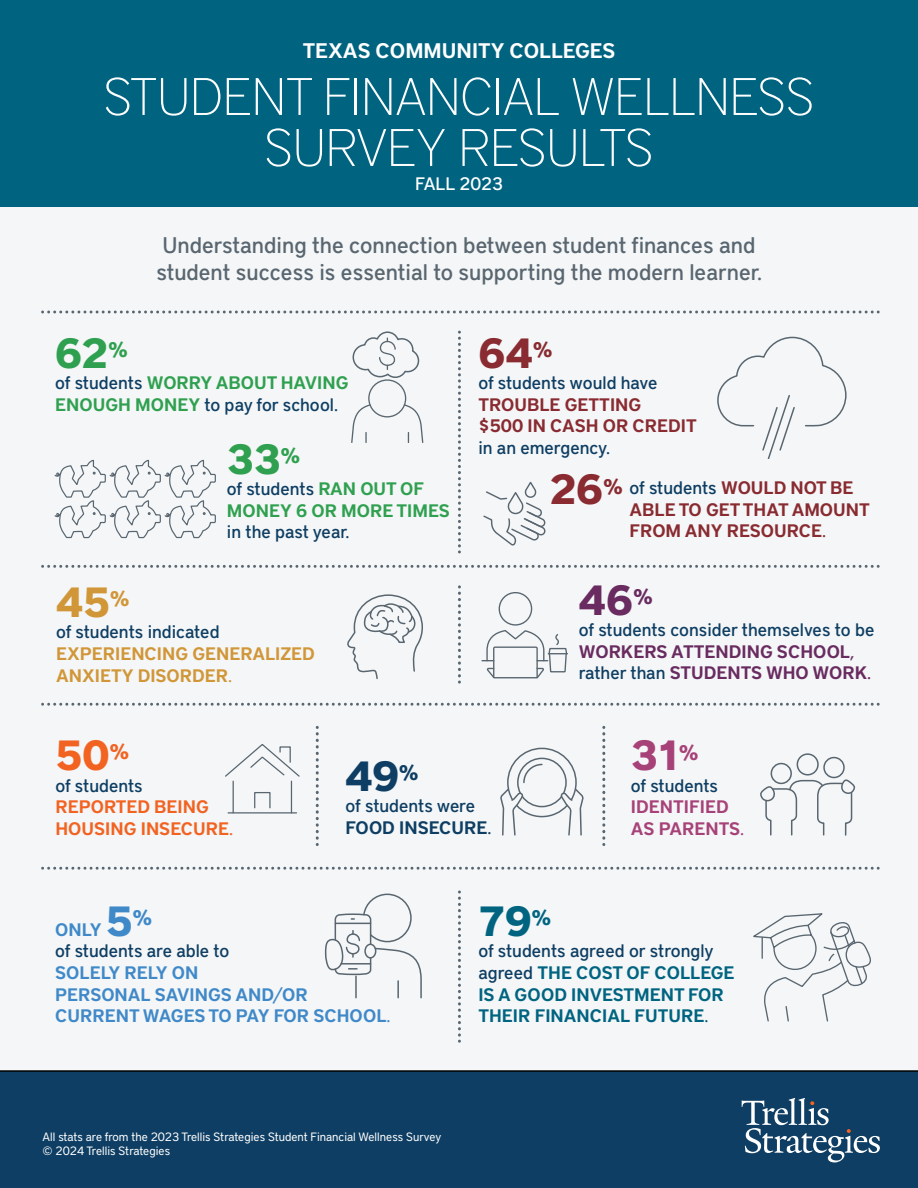
<style>
.page{position:relative;width:918px;height:1188px;background:#f4f6f7}
.page>*{position:absolute;margin:0;border:0;box-sizing:border-box;transform-origin:0 0}
.t1{font:100 52.5px "District Pro";color:#fff}
.t2{font:700 42px "District Pro";color:#892b31}
.t3{font:700 42px "District Pro";color:#2fa04f}
.t4{font:700 42px "District Pro";color:#f26322}
.t5{font:700 42px "District Pro";color:#0e3e63}
.t6{font:700 42px "District Pro";color:#d19637}
.t7{font:700 42px "District Pro";color:#a74278}
.t8{font:700 42px "District Pro";color:#006481}
.t9{font:700 42px "District Pro";color:#692b60}
.t10{font:700 42px "District Pro";color:#4089c9}
.t11{font:500 22.5px "District Pro";color:#596670}
.t12{font:600 21px "District Pro";color:#fff}
.t13{font:500 18px/21.6px "District Pro";color:#0e3e63}
.t14{font:600 18px/21.6px "District Pro";color:#2fa04f}
.t15{font:600 18px/21.6px "District Pro";color:#006481}
.t16{font:600 18px/21.6px "District Pro";color:#4089c9}
.t17{font:600 18px/21.6px "District Pro";color:#d19637}
.t18{font:600 18px/21.6px "District Pro";color:#892b31}
.t19{font:600 18px/21.6px "District Pro";color:#f26322}
.t20{font:600 18px/21.6px "District Pro";color:#a74278}
.t21{font:500 18px "District Pro";color:#fff}
.t22{font:12px "District Pro";color:#fff}
.s1{font-weight:500;color:#0e3e63}
.s2{font-weight:500}
.s3{font-weight:600;color:#892b31}
.s4{font-weight:600;color:#692b60}
.s5{color:#692b60}
.s6{font-weight:600}
</style>
<div class="page">
<div style="left:0;top:1070px;width:918px;height:118px;background:#0e3e63"></div>
<div style="left:0;top:0;width:918px;height:206px;background:#006481"></div>
<svg style="left:717px;top:336px;width:130px;height:122px"></svg>
<svg style="left:483px;top:481px;width:63px;height:65px"></svg>
<svg style="left:352px;top:331px;width:68px;height:47px"></svg>
<div style="left:368px;top:379px;width:38px;height:38px;border:1px solid #596670;border-radius:50%"></div>
<svg style="left:351px;top:403px;width:21px;height:40px"></svg>
<svg style="left:403px;top:403px;width:21px;height:40px"></svg>
<svg style="left:54px;top:459px;width:162px;height:80px"></svg>
<hr style="left:291px;top:781px;width:1px;height:32px;background:#596670">
<hr style="left:233px;top:781px;width:1px;height:32px;background:#596670">
<div style="left:254px;top:792px;width:17px;height:16px;border:1px solid #596670"></div>
<hr style="left:228px;top:812px;width:69px;height:2px;background:#596670">
<svg style="left:225px;top:744px;width:75px;height:33px"></svg>
<svg style="left:500px;top:747px;width:84px;height:89px"></svg>
<svg style="left:347px;top:594px;width:76px;height:85px"></svg>
<div style="left:771px;top:763px;width:21px;height:21px;border:2px solid #596670;border-radius:50%"></div>
<div style="left:797px;top:753px;width:22px;height:23px;border:2px solid #596670;border-radius:50%"></div>
<div style="left:823px;top:757px;width:22px;height:21px;border:2px solid #596670;border-radius:50%"></div>
<svg style="left:760px;top:779px;width:96px;height:57px"></svg>
<div style="left:499px;top:592px;width:33px;height:34px;border:1px solid #596670;border-radius:50%"></div>
<svg style="left:482px;top:630px;width:86px;height:49px"></svg>
<svg style="left:43px;top:311px;width:836px;height:3px"></svg>
<svg style="left:43px;top:565px;width:836px;height:3px"></svg>
<svg style="left:43px;top:703px;width:836px;height:3px"></svg>
<svg style="left:43px;top:867px;width:836px;height:3px"></svg>
<svg style="left:316px;top:734px;width:3px;height:111px"></svg>
<svg style="left:602px;top:734px;width:3px;height:111px"></svg>
<svg style="left:458px;top:892px;width:3px;height:150px"></svg>
<svg style="left:458px;top:332px;width:3px;height:221px"></svg>
<svg style="left:753px;top:913px;width:118px;height:109px"></svg>
<svg style="left:742px;top:1098px;width:138px;height:64px;background:#39607e"></svg>
<svg style="left:324px;top:893px;width:98px;height:106px"></svg>
<svg style="left:458px;top:587px;width:3px;height:96px"></svg>
<p class="t12" style="left:303px;top:36px;width:314px">TEXAS COMMUNITY COLLEGES</p>
<h1 class="t1" style="left:104px;top:59px;width:712px">STUDENT FINANCIAL WELLNESS</h1>
<h1 class="t1" style="left:265px;top:110px;width:390px">SURVEY RESULTS</h1>
<p class="t21" style="left:415px;top:171px;width:89px">FALL 2023</p>
<p class="t11" style="left:163px;top:230px;width:594px">Understanding the connection between student finances and</p>
<p class="t11" style="left:156px;top:257px;width:607px">student success is essential to supporting the modern learner.</p>
<p class="t3" style="left:55px;top:322px;width:74px">62<sup>%</sup></p>
<p class="t14" style="left:55px;top:371px;width:295px"><span class="s1">of students</span> WORRY ABOUT HAVING<br>ENOUGH MONEY <span class="s1">to pay for school.</span></p>
<p class="t3" style="left:227px;top:428px;width:75px">33<sup>%</sup></p>
<p class="t14" style="left:227px;top:477px;width:224px"><span class="s1">of students</span> RAN OUT OF<br>MONEY 6 OR MORE TIMES <span class="s1">in the past year.</span></p>
<p class="t6" style="left:56px;top:571px;width:75px">45<sup>%</sup></p>
<p class="t17" style="left:56px;top:620px;width:260px"><span class="s1">of students indicated<br></span>EXPERIENCING GENERALIZED<br>ANXIETY DISORDER<span class="s2">.</span></p>
<p class="t2" style="left:478px;top:322px;width:76px">64<sup>%</sup></p>
<p class="t13" style="left:478px;top:371px;width:220px">of students would have<br><span class="s3">TROUBLE GETTING<br>$500 IN CASH OR CREDIT </span>in an emergency.</p>
<p class="t2" style="left:549px;top:459px;width:75px">26<sup>%</sup></p>
<p class="t18" style="left:630px;top:476px;width:242px"><span class="s1">of students</span> WOULD NOT BE<br>ABLE TO GET THAT AMOUNT<br>FROM ANY RESOURCE<span class="s2">.</span></p>
<p class="t9" style="left:579px;top:569px;width:75px">46<sup>%</sup></p>
<p class="t13" style="left:579px;top:618px;width:297px">of students consider themselves to be<br><span class="s4">WORKERS ATTENDING SCHOOL</span><span class="s5">, </span>rather than <span class="s4">STUDENTS WHO WORK</span><span class="s5">.</span></p>
<p class="t4" style="left:56px;top:724px;width:75px">50<sup>%</sup></p>
<p class="t19" style="left:56px;top:774px;width:179px"><span class="s1">of students<br></span>REPORTED BEING<br>HOUSING INSECURE<span class="s2">.</span></p>
<p class="t5" style="left:346px;top:745px;width:74px">49<sup>%</sup></p>
<p class="t13" style="left:346px;top:794px;width:147px">of students were<br><span class="s6">FOOD INSECURE</span>.</p>
<p class="t7" style="left:631px;top:724px;width:69px">31<sup>%</sup></p>
<p class="t13" style="left:631px;top:774px;width:89px">of students</p>
<p class="t20" style="left:631px;top:795px;width:115px">IDENTIFIED<br>AS PARENTS<span class="s2">.</span></p>
<p class="t10" style="left:106px;top:890px;width:48px">5<sup>%</sup></p>
<p class="t13" style="left:55px;top:940px;width:176px">of students are able to</p>
<p class="t16" style="left:55px;top:961px;width:337px">SOLELY RELY ON<br>PERSONAL SAVINGS AND/OR<br>CURRENT WAGES TO PAY FOR SCHOOL<span class="s2">.</span></p>
<p class="t16" style="left:55px;top:918px;width:48px">ONLY</p>
<p class="t8" style="left:478px;top:890px;width:74px">79<sup>%</sup></p>
<p class="t15" style="left:478px;top:940px;width:258px"><span class="s1">of students agreed or strongly agreed</span> THE COST OF COLLEGE<br>IS A GOOD INVESTMENT FOR<br>THEIR FINANCIAL FUTURE<span class="s2">.</span></p>
<p class="t22" style="left:43px;top:1128px;width:400px">All stats are from the 2023 Trellis Strategies Student Financial Wellness Survey</p>
<p class="t22" style="left:43px;top:1142px;width:129px">© 2024 Trellis Strategies</p>
</div>
